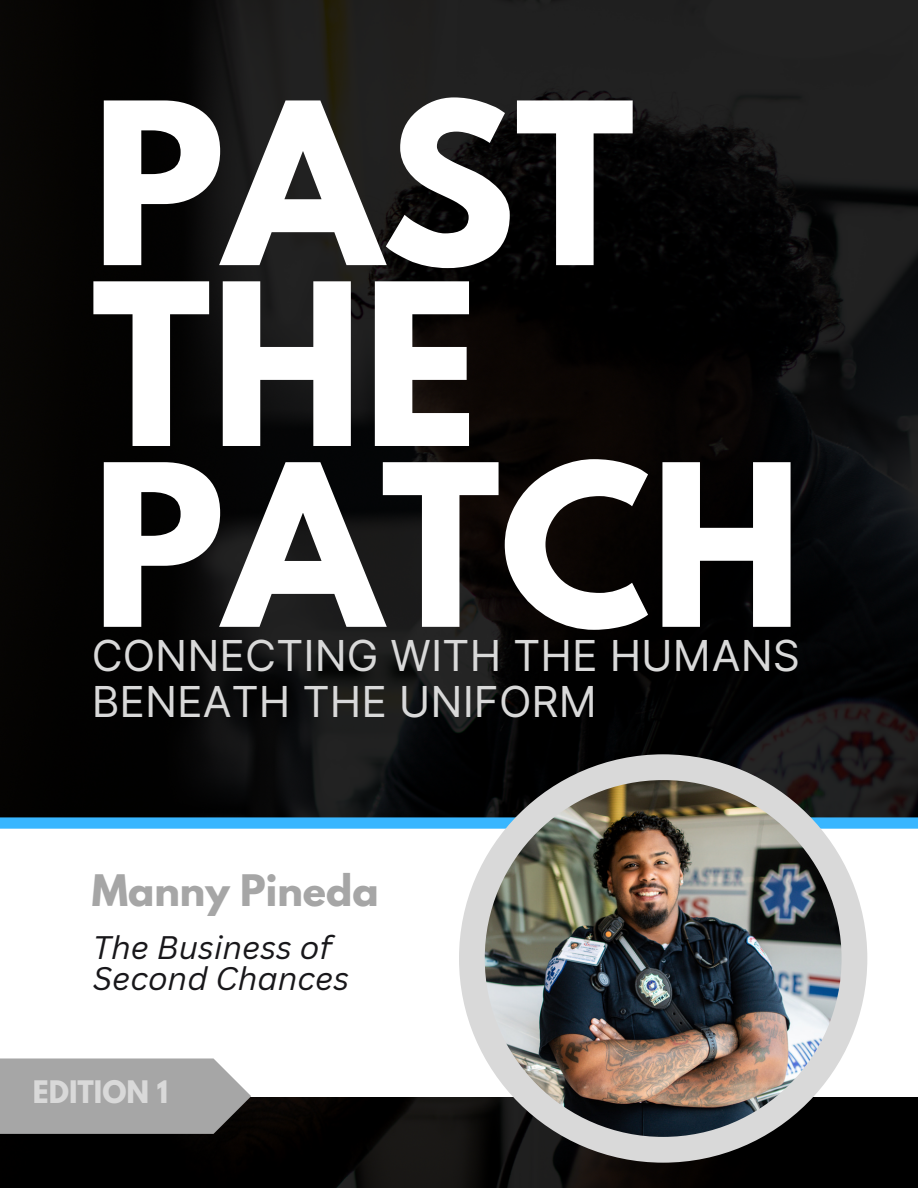
<style>
.page{position:relative;width:918px;height:1188px;background:#fff}
.page>*{position:absolute;margin:0;border:0;box-sizing:border-box;transform-origin:0 0}
.t1{font:700 199.65px/180.9px "League Spartan";color:#fff}
.t2{font:42.6px/45.8px "Inter";color:#d9d9d9}
.t3{font:700 38.55px "League Spartan";color:#a6a6a6}
.t4{font:italic 31.8px/31.5px "Canva Sans";color:#18171a}
.t5{font:700 27.45px "League Spartan";color:#d9d9d9}
</style>
<div class="page">
<img style="left:0;top:0;width:918px;height:1188px">
<div style="left:0;top:821px;width:918px;height:275px;background:#fff"></div>
<div style="left:0;top:817px;width:918px;height:12px;background:#38b6ff"></div>
<div style="left:459px;top:754px;width:408px;height:409px;background:#d9d9d9;border-radius:50%"></div>
<img style="left:485px;top:780px;width:357px;height:357px;border-radius:50%">
<svg style="left:0;top:1058px;width:251px;height:76px;background:#a3a3a3"></svg>
<p class="t1" style="left:92px;top:120px;width:712px">PAST<br>THE<br>PATCH</p>
<p class="t2" style="left:92px;top:632px;width:710px">CONNECTING WITH THE HUMANS<br>BENEATH THE UNIFORM</p>
<p class="t3" style="left:92px;top:871px;width:288px">Manny Pineda</p>
<p class="t4" style="left:93px;top:931px;width:258px">The Business of<br>Second Chances</p>
<p class="t5" style="left:33px;top:1078px;width:137px">EDITION 1</p>
</div>
